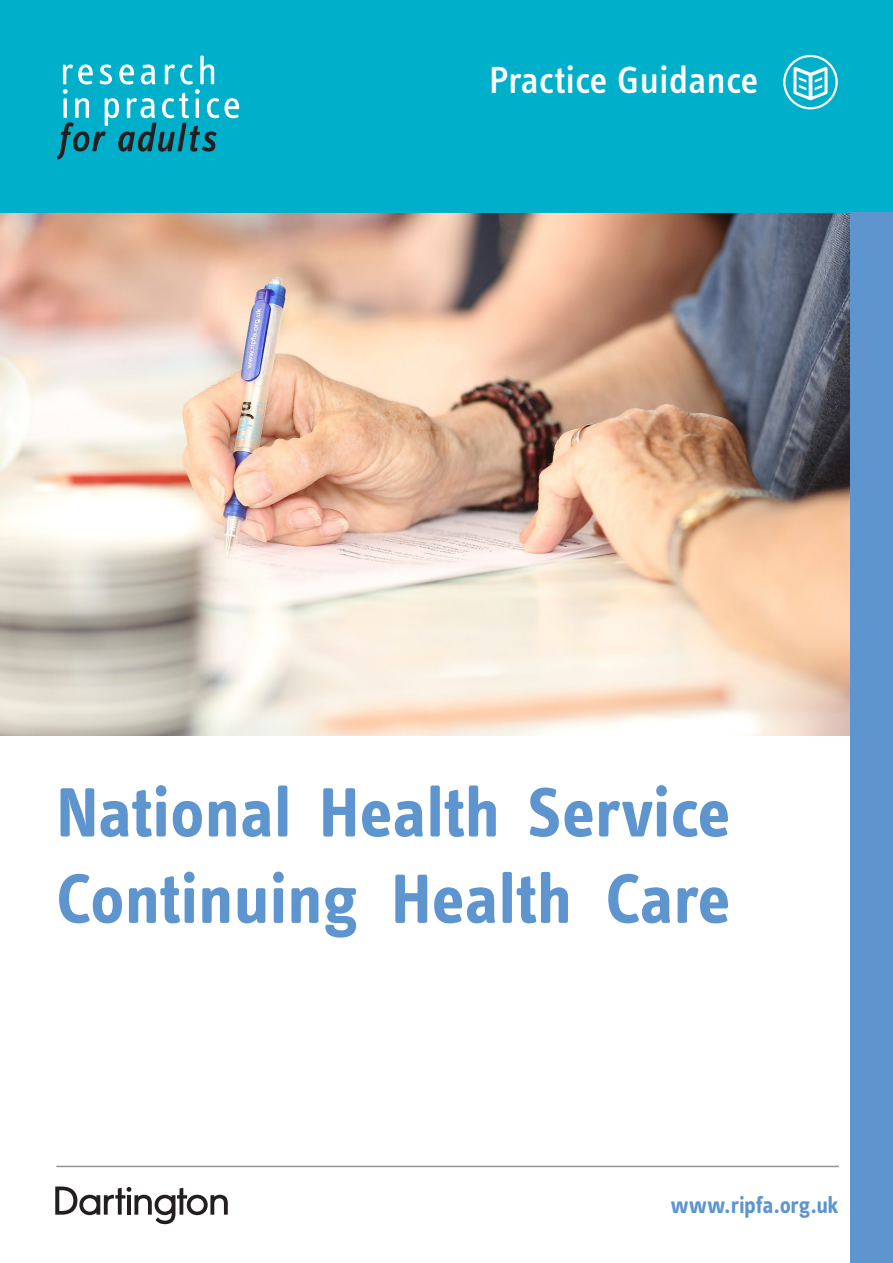
<style>
.page{position:relative;width:893px;height:1263px;background:#fff}
.page>*{position:absolute;margin:0;border:0;box-sizing:border-box;transform-origin:0 0}
.t1{font:700 72px/86.4px "Info Text Pro";color:#5e95ce}
.t2{font:500 39px "Info Text Pro";color:#fff}
.Body_bold_16_18_whit{font:700 24px "Info Text Pro";color:#5e95cf}
</style>
<div class="page">
<img style="left:0;top:213px;width:850px;height:523px">
<div style="left:0;top:0;width:893px;height:213px;background:#00afca"></div>
<svg style="left:55px;top:1186px;width:173px;height:38px"></svg>
<svg style="left:225px;top:98px;width:14px;height:20px"></svg>
<svg style="left:57px;top:56px;width:162px;height:104px"></svg>
<svg style="left:793px;top:67px;width:34px;height:33px"></svg>
<div style="left:783px;top:55px;width:55px;height:54px;border:2px solid #fff;border-radius:50%"></div>
<hr style="left:56px;top:1166px;width:783px;height:1px;background:#939598">
<div style="left:850px;top:213px;width:43px;height:1050px;background:#5e95cf"></div>
<p class="t2" style="left:489px;top:57px;width:271px">Practice Guidance</p>
<p class="t1" style="left:56px;top:768px;width:675px">National Health Service<br>Continuing Health Care</p>
<p class="Body_bold_16_18_whit" style="left:671px;top:1190px;width:169px">www.ripfa.org.uk</p>
</div>
